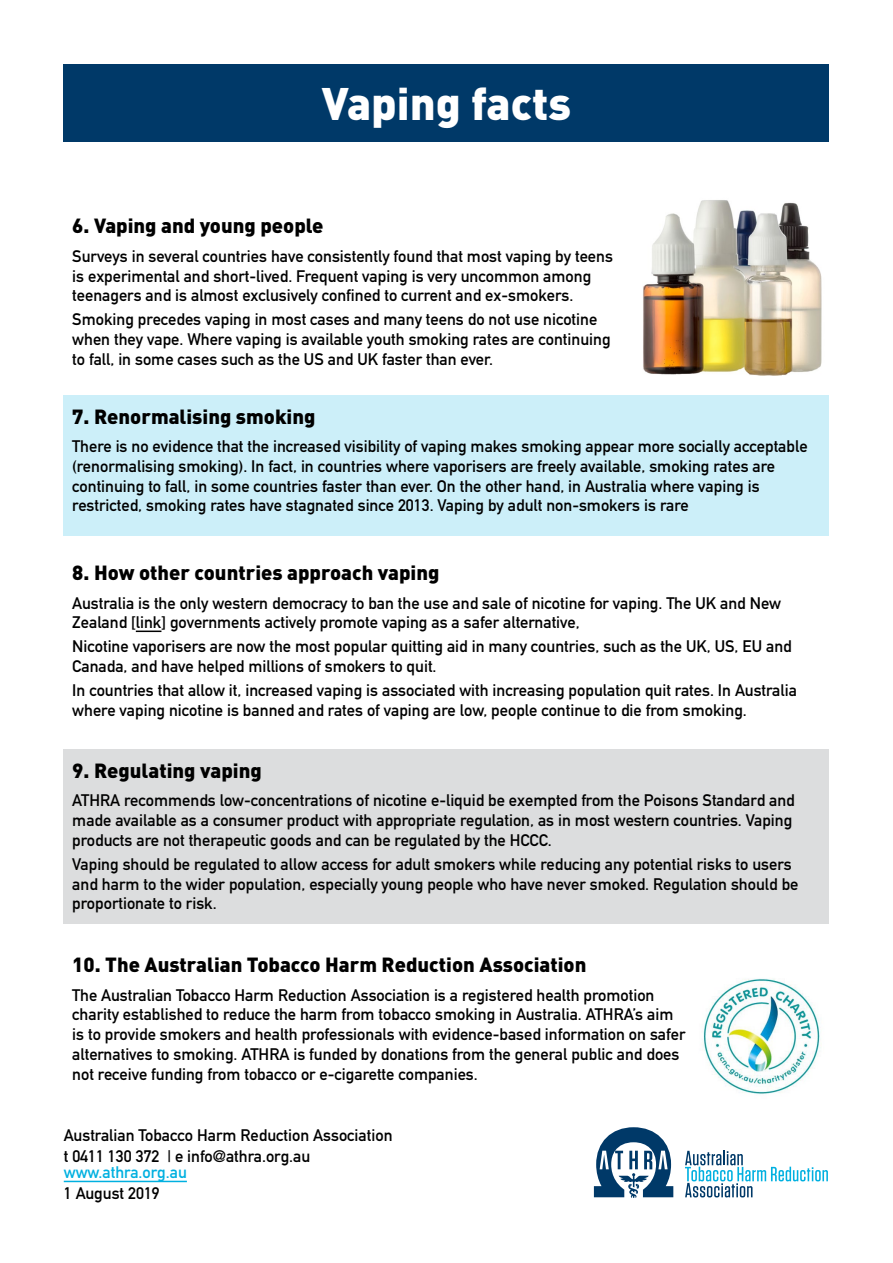
<style>
.page{position:relative;width:893px;height:1263px;background:#fff}
.page>*{position:absolute;margin:0;border:0;box-sizing:border-box;transform-origin:0 0}
.t1{font:900 45px "DIN Pro";color:#fff}
.t2{font:900 20.25px "DIN Pro";color:#000}
.t3{font:700 16.5px/19.8px "DIN Alternate";color:#000}
.t4{font:700 16.5px "DIN Alternate";color:#00b0e0}
</style>
<div class="page">
<div style="left:64px;top:395px;width:765px;height:141px;background:#cceff9"></div>
<hr style="left:136px;top:630px;width:25px;height:2px;background:#000">
<div style="left:64px;top:749px;width:765px;height:175px;background:#dcddde"></div>
<div style="left:64px;top:64px;width:765px;height:78px;background:#003968"></div>
<img style="left:643px;top:200px;width:179px;height:175px">
<hr style="left:64px;top:1181px;width:123px;height:1px;background:#00b0e0">
<svg style="left:685px;top:1150px;width:143px;height:47px"></svg>
<svg style="left:594px;top:1127px;width:79px;height:71px"></svg>
<img style="left:703px;top:978px;width:118px;height:117px">
<h1 class="t1" style="left:322px;top:73px;width:251px">Vaping facts</h1>
<p class="t2" style="left:72px;top:212px;width:253px">6. Vaping and young people</p>
<p class="t3" style="left:72px;top:245px;width:542px">Surveys in several countries have consistently found that most vaping by teens is experimental and short-lived. Frequent vaping is very uncommon among teenagers and is almost exclusively confined to current and ex-smokers.</p>
<p class="t3" style="left:72px;top:309px;width:540px">Smoking precedes vaping in most cases and many teens do not use nicotine when they vape. Where vaping is available youth smoking rates are continuing to fall, in some cases such as the US and UK faster than ever.</p>
<p class="t2" style="left:72px;top:403px;width:245px">7. Renormalising smoking</p>
<p class="t3" style="left:72px;top:435px;width:737px">There is no evidence that the increased visibility of vaping makes smoking appear more socially acceptable (renormalising smoking). In fact, in countries where vaporisers are freely available, smoking rates are continuing to fall, in some countries faster than ever. On the other hand, in Australia where vaping is restricted, smoking rates have stagnated since 2013. Vaping by adult non-smokers is rare</p>
<p class="t2" style="left:72px;top:559px;width:369px">8. How other countries approach vaping</p>
<p class="t3" style="left:72px;top:592px;width:710px">Australia is the only western democracy to ban the use and sale of nicotine for vaping. The UK and New<br>Zealand [link] governments actively promote vaping as a safer alternative,</p>
<p class="t3" style="left:72px;top:635px;width:721px">Nicotine vaporisers are now the most popular quitting aid in many countries, such as the UK, US, EU and<br>Canada, and have helped millions of smokers to quit.</p>
<p class="t3" style="left:72px;top:679px;width:726px">In countries that allow it, increased vaping is associated with increasing population quit rates. In Australia where vaping nicotine is banned and rates of vaping are low, people continue to die from smoking.</p>
<p class="t2" style="left:72px;top:757px;width:191px">9. Regulating vaping</p>
<p class="t3" style="left:72px;top:789px;width:724px">ATHRA recommends low-concentrations of nicotine e-liquid be exempted from the Poisons Standard and made available as a consumer product with appropriate regulation, as in most western countries. Vaping products are not therapeutic goods and can be regulated by the HCCC.</p>
<p class="t3" style="left:72px;top:853px;width:728px">Vaping should be regulated to allow access for adult smokers while reducing any potential risks to users and harm to the wider population, especially young people who have never smoked. Regulation should be proportionate to risk.</p>
<p class="t2" style="left:72px;top:951px;width:516px">10. The Australian Tobacco Harm Reduction Association</p>
<p class="t3" style="left:72px;top:984px;width:615px">The Australian Tobacco Harm Reduction Association is a registered health promotion charity established to reduce the harm from tobacco smoking in Australia. ATHRA’s aim is to provide smokers and health professionals with evidence-based information on safer alternatives to smoking. ATHRA is funded by donations from the general public and does not receive funding from tobacco or e-cigarette companies.</p>
<p class="t3" style="left:64px;top:1124px;width:330px;line-height:20.7px">Australian Tobacco Harm Reduction Association t 0411 130 372 | e info@athra.org.au</p>
<p class="t4" style="left:64px;top:1160px;width:125px">www.athra.org.au</p>
<p class="t3" style="left:64px;top:1182px;width:98px">1 August 2019</p>
</div>
